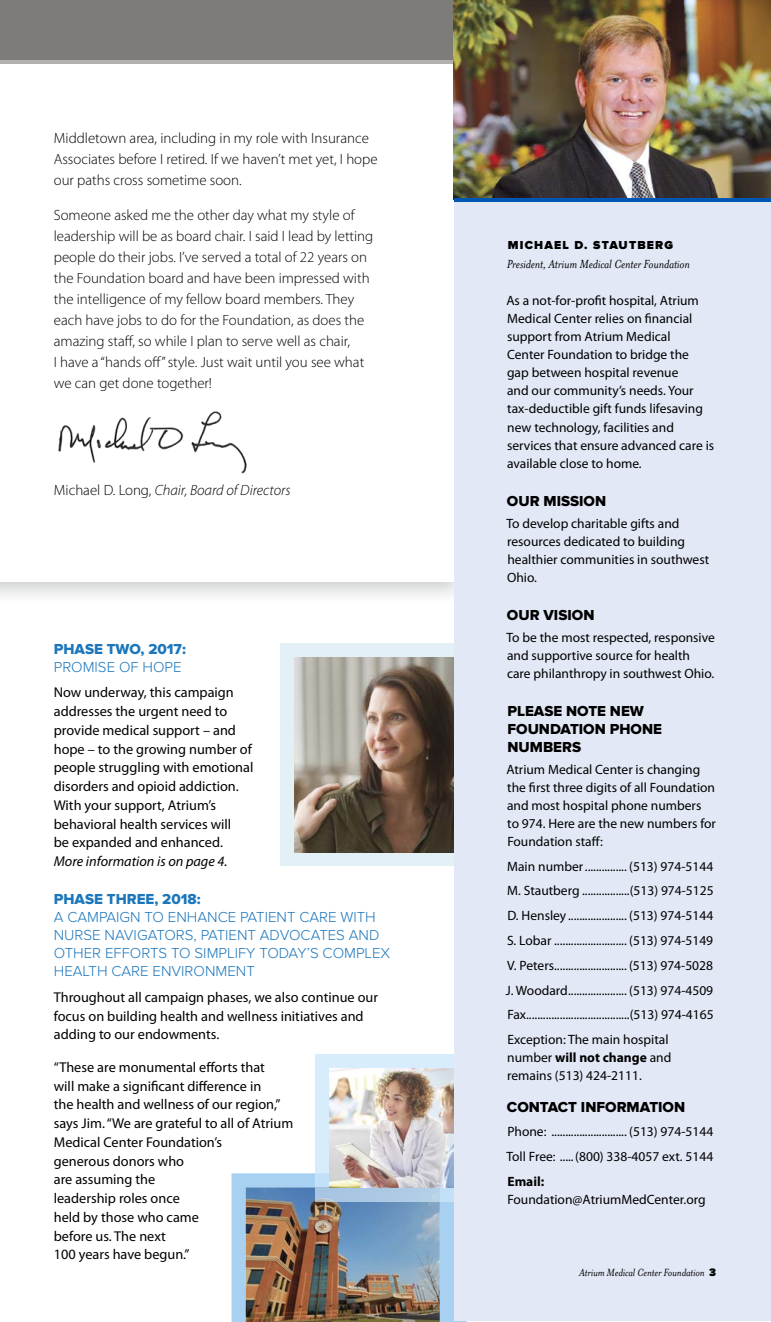
<style>
.page{position:relative;width:771px;height:1322px;background:#fff}
.page>*{position:absolute;margin:0;border:0;box-sizing:border-box;transform-origin:0 0}
.t1{font:300 15px/18px "Proxima Nova";color:#1b76bc}
.t2{font:15px/18px "Proxima Nova Extrabld";color:#000}
.t3{font:15px "Proxima Nova Extrabld";color:#1b76bc}
.t4{font:300 14.85px/21px "Myriad Pro";color:#000}
.t5{font:italic 300 14.85px "Myriad Pro";color:#000}
.t6{font:14.25px/18.8px "Myriad Pro";color:#000}
.t7{font:italic 14.25px "Myriad Pro";color:#000}
.t8{font:13.5px/18px "Myriad Pro";color:#000}
.t9{font:italic 13.5px "Mrs Eaves";letter-spacing:-.01em;color:#000}
.t10{font:700 13.5px "Myriad Pro";color:#000}
.t11{font:italic 12px "Mrs Eaves";letter-spacing:-.01em;color:#000}
.t12{font:900 12px "Proxima Nova";letter-spacing:.1em;color:#000}
.t13{font:900 10.5px "Proxima Nova";color:#000}
.s1{font-style:normal}
.s2{font-weight:700}
.s3{font-family:"Proxima Nova";font-weight:900;font-style:normal;font-size:11.25px}
</style>
<div class="page">
<div style="left:280px;top:643px;width:177px;height:222px;background:#e3f1f7"></div>
<img style="left:294px;top:657px;width:159px;height:194px">
<div style="left:0;top:0;width:769px;height:62px;background:#7e7c78"></div>
<hr style="left:0;top:60px;width:769px;height:3px;background:#b3b1ae">
<div style="left:315px;top:1054px;width:148px;height:118px;background:#d8edfb"></div>
<img style="left:231px;top:1172px;width:222px;height:148px">
<img style="left:315px;top:1187px;width:124px;height:13px">
<img style="left:329px;top:1068px;width:124px;height:118px">
<div style="left:453px;top:51px;width:316px;height:1269px;background:#e2e8f5"></div>
<img style="left:453px;top:0;width:316px;height:198px">
<hr style="left:453px;top:198px;width:316px;height:3px;background:#0056b3">
<img style="left:58px;top:411px;width:189px;height:63px">
<p class="t4" style="left:54px;top:129px;width:325px">Middletown area, including in my role with Insurance<br>Associates before I retired. If we haven’t met yet, I hope our paths cross sometime soon.</p>
<p class="t4" style="left:54px;top:206px;width:321px">Someone asked me the other day what my style of leadership will be as board chair. I said I lead by letting people do their jobs. I’ve served a total of 22 years on the Foundation board and have been impressed with the intelligence of my fellow board members. They each have jobs to do for the Foundation, as does the amazing staff, so while I plan to serve well as chair,<br>I have a “hands off” style. Just wait until you see what we can get done together!</p>
<p class="t5" style="left:54px;top:485px;width:238px"><span class="s1">Michael D. Long,</span> Chair, Board of Directors</p>
<p class="t3" style="left:54px;top:643px;width:133px">PHASE TWO, 2017:</p>
<p class="t1" style="left:54px;top:659px;width:129px">PROMISE OF HOPE</p>
<p class="t6" style="left:54px;top:684px;width:201px">Now underway, this campaign addresses the urgent need to provide medical support – and hope – to the growing number of people struggling with emotional disorders and opioid addiction.<br>With your support, Atrium’s behavioral health services will<br>be expanded and enhanced.</p>
<p class="t7" style="left:54px;top:855px;width:175px">More information is on page 4.</p>
<p class="t3" style="left:54px;top:893px;width:148px">PHASE THREE, 2018:</p>
<p class="t1" style="left:54px;top:909px;width:338px">A CAMPAIGN TO ENHANCE PATIENT CARE WITH NURSE NAVIGATORS, PATIENT ADVOCATES AND OTHER EFFORTS TO SIMPLIFY TODAY’S COMPLEX HEALTH CARE ENVIRONMENT</p>
<p class="t6" style="left:54px;top:989px;width:325px">Throughout all campaign phases, we also continue our focus on building health and wellness initiatives and adding to our endowments.</p>
<p class="t6" style="left:54px;top:1058px;width:241px">“These are monumental efforts that<br>will make a significant difference in<br>the health and wellness of our region,” says Jim. “We are grateful to all of Atrium<br>Medical Center Foundation’s<br>generous donors who<br>are assuming the<br>leadership roles once<br>held by those who came<br>before us. The next<br>100 years have begun.”</p>
<p class="t12" style="left:507px;top:240px;width:167px">MICHAEL D. STAUTBERG</p>
<p class="t9" style="left:506px;top:255px;width:185px">President, Atrium Medical Center Foundation</p>
<p class="t8" style="left:506px;top:293px;width:209px">As a not-for-profit hospital, Atrium<br>Medical Center relies on financial support from Atrium Medical<br>Center Foundation to bridge the<br>gap between hospital revenue<br>and our community’s needs. Your tax-deductible gift funds lifesaving new technology, facilities and services that ensure advanced care is available close to home.</p>
<p class="t2" style="left:506px;top:493px;width:101px">OUR MISSION</p>
<p class="t8" style="left:506px;top:515px;width:204px">To develop charitable gifts and resources dedicated to building healthier communities in southwest<br>Ohio.</p>
<p class="t2" style="left:506px;top:607px;width:89px">OUR VISION</p>
<p class="t8" style="left:506px;top:629px;width:210px">To be the most respected, responsive and supportive source for health care philanthropy in southwest Ohio.</p>
<p class="t2" style="left:507px;top:703px;width:156px">PLEASE NOTE NEW<br>FOUNDATION PHONE<br>NUMBERS</p>
<p class="t8" style="left:506px;top:761px;width:211px">Atrium Medical Center is changing the first three digits of all Foundation and most hospital phone numbers<br>to 974. Here are the new numbers for<br>Foundation staff:</p>
<p class="t8" style="left:505px;top:855px;width:209px;line-height:24.8px;text-align:justify">Main number ............... (513) 974-5144<br>M. Stautberg .................(513) 974-5125<br>D. Hensley ..................... (513) 974-5144<br>S. Lobar .......................... (513) 974-5149<br>V. Peters .......................... (513) 974-5028<br>J. Woodard ..................... (513) 974-4509<br>Fax .....................................(513) 974-4165<br>Exception: The main hospital</p>
<p class="t8" style="left:507px;top:1049px;width:165px">number <span class="s2">will not change</span> and remains (513) 424-2111.</p>
<p class="t2" style="left:506px;top:1098px;width:180px">CONTACT INFORMATION</p>
<p class="t8" style="left:506px;top:1120px;width:208px;line-height:24.8px">Phone: ........................... (513) 974-5144<br>Toll Free: ..... (800) 338-4057 ext. 5144</p>
<p class="t10" style="left:507px;top:1175px;width:38px">Email:</p>
<p class="t8" style="left:507px;top:1191px;width:200px">Foundation@AtriumMedCenter.org</p>
<p class="t11" style="left:578px;top:1264px;width:138px">Atrium Medical Center Foundation <span class="s3">3</span></p>
<p class="t13" style="left:709px;top:1268px;width:8px">3</p>
</div>
